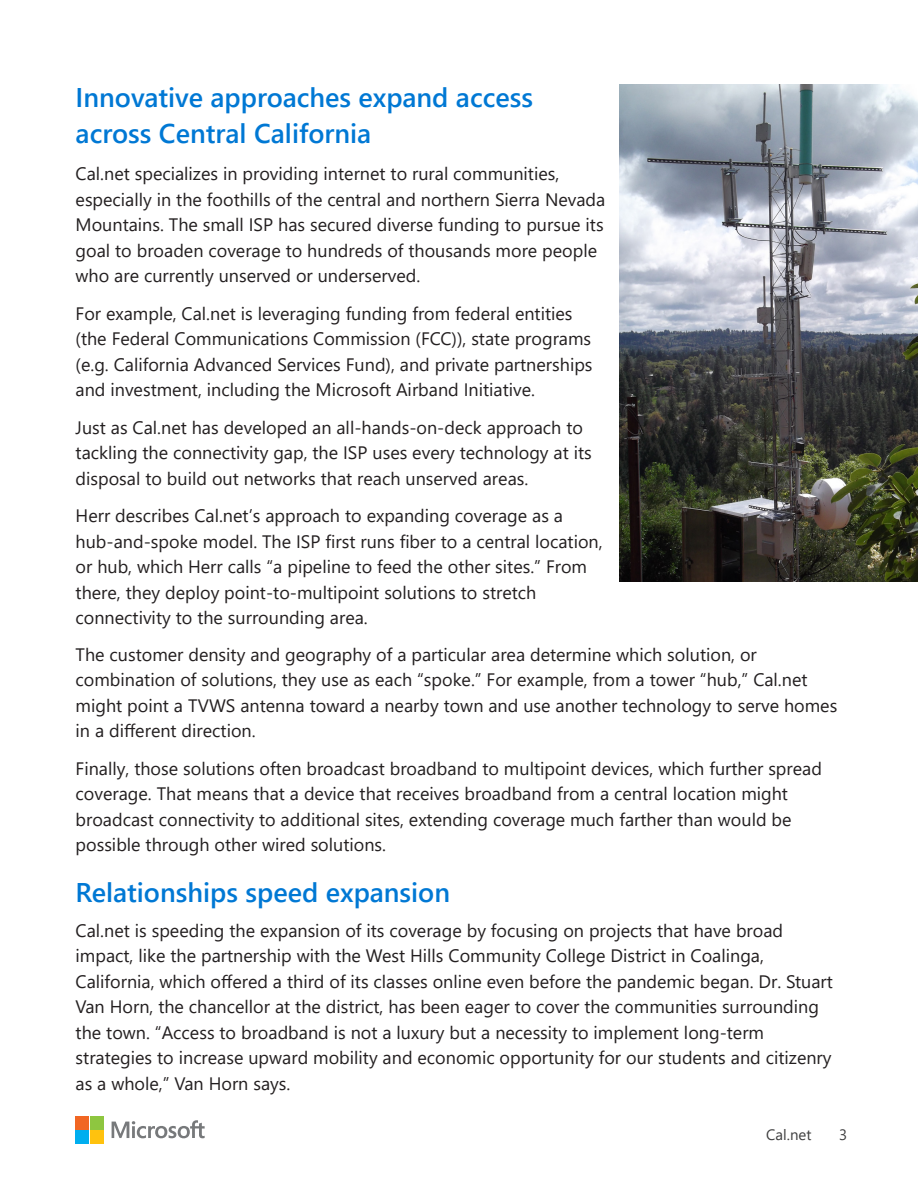
<style>
.page{position:relative;width:918px;height:1188px;background:#fff}
.page>*{position:absolute;margin:0;border:0;box-sizing:border-box;transform-origin:0 0}
.Heading_2{font:600 27px/36px "Segoe UI";color:#0078d4}
.t1{font:18px/25.5px "Segoe UI";color:#231f20}
.t2{font:15px "Segoe UI";color:#3e3e3f}
</style>
<div class="page">
<img style="left:619px;top:85px;width:299px;height:496px">
<svg style="left:112px;top:1120px;width:93px;height:19px"></svg>
<div style="left:76px;top:1116px;width:13px;height:13px;background:#f16623"></div>
<div style="left:90px;top:1116px;width:13px;height:13px;background:#8ec640"></div>
<div style="left:76px;top:1130px;width:13px;height:14px;background:#00aeef"></div>
<div style="left:90px;top:1130px;width:13px;height:14px;background:#ffc20e"></div>
<h2 class="Heading_2" style="left:76px;top:77px;width:459px">Innovative approaches expand access across Central California</h2>
<p class="t1" style="left:76px;top:160px;width:531px">Cal.net specializes in providing internet to rural communities, especially in the foothills of the central and northern Sierra Nevada Mountains. The small ISP has secured diverse funding to pursue its goal to broaden coverage to hundreds of thousands more people who are currently unserved or underserved.</p>
<p class="t1" style="left:76px;top:299px;width:518px">For example, Cal.net is leveraging funding from federal entities (the Federal Communications Commission (FCC)), state programs (e.g. California Advanced Services Fund), and private partnerships and investment, including the Microsoft Airband Initiative.</p>
<p class="t1" style="left:76px;top:413px;width:518px">Just as Cal.net has developed an all-hands-on-deck approach to tackling the connectivity gap, the ISP uses every technology at its disposal to build out networks that reach unserved areas.</p>
<p class="t1" style="left:76px;top:502px;width:529px">Herr describes Cal.net’s approach to expanding coverage as a hub-and-spoke model. The ISP first runs fiber to a central location, or hub, which Herr calls “a pipeline to feed the other sites.” From there, they deploy point-to-multipoint solutions to stretch connectivity to the surrounding area.</p>
<p class="t1" style="left:76px;top:640px;width:763px">The customer density and geography of a particular area determine which solution, or combination of solutions, they use as each “spoke.” For example, from a tower “hub,” Cal.net might point a TVWS antenna toward a nearby town and use another technology to serve homes in a different direction.</p>
<p class="t1" style="left:76px;top:754px;width:748px">Finally, those solutions often broadcast broadband to multipoint devices, which further spread coverage. That means that a device that receives broadband from a central location might broadcast connectivity to additional sites, extending coverage much farther than would be possible through other wired solutions.</p>
<h2 class="Heading_2" style="left:76px;top:872px;width:376px">Relationships speed expansion</h2>
<p class="t1" style="left:76px;top:916px;width:759px">Cal.net is speeding the expansion of its coverage by focusing on projects that have broad impact, like the partnership with the West Hills Community College District in Coalinga, California, which offered a third of its classes online even before the pandemic began. Dr. Stuart Van Horn, the chancellor at the district, has been eager to cover the communities surrounding the town. “Access to broadband is not a luxury but a necessity to implement long-term strategies to increase upward mobility and economic opportunity for our students and citizenry as a whole,” Van Horn says.</p>
<p class="t2" style="left:766px;top:1121px;width:47px">Cal.net</p>
<p class="t2" style="left:839px;top:1121px;width:10px">3</p>
</div>
